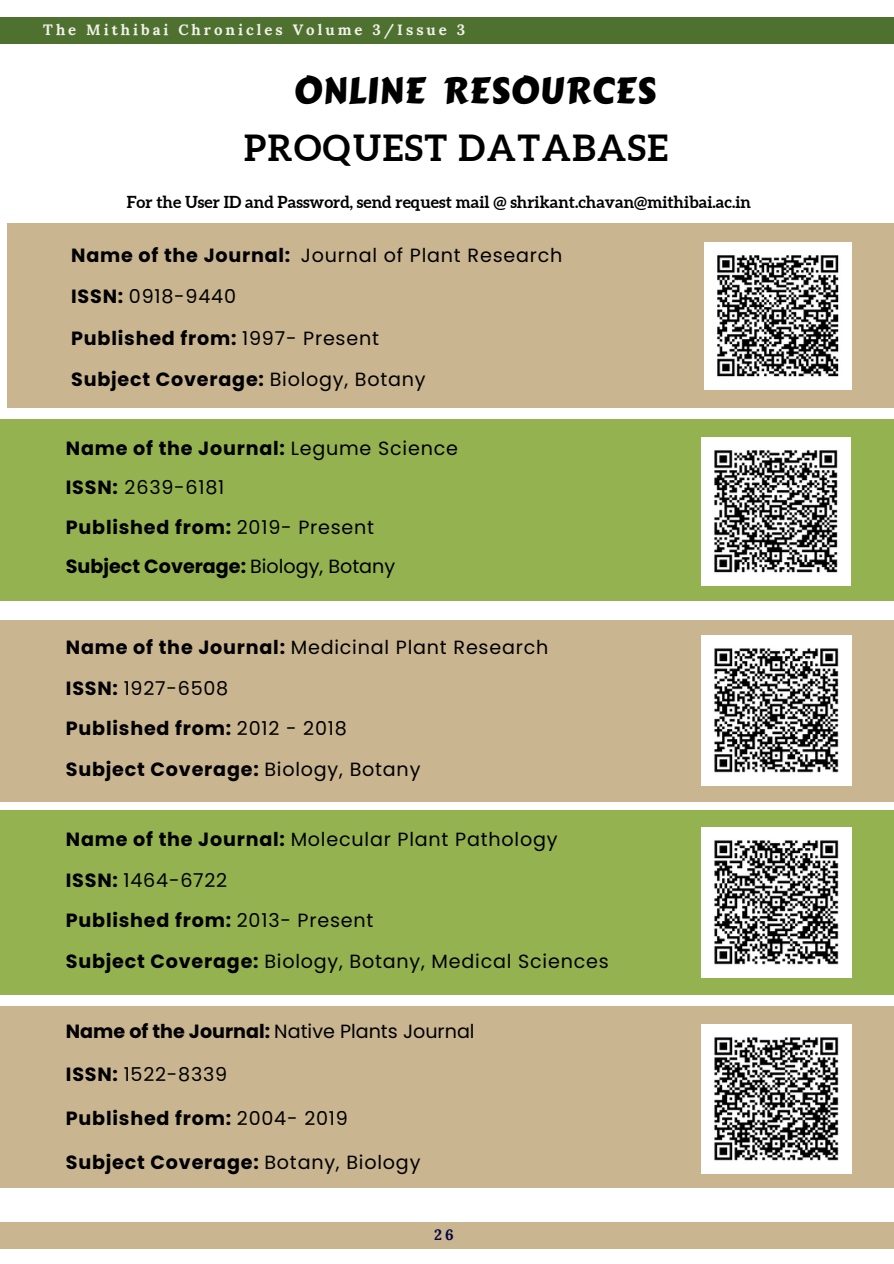
<style>
.page{position:relative;width:894px;height:1264px;background:#fff}
.page>*{position:absolute;margin:0;border:0;box-sizing:border-box;transform-origin:0 0}
.t1{font:36.3px "Carter One";letter-spacing:.015em;color:#000}
.t2{font:700 36px "Aleo";letter-spacing:.04em;color:#000}
.t3{font:19.05px/40.5px "Poppins";letter-spacing:.04em;color:#000}
.t4{font:700 19.05px/39.3px "Poppins";letter-spacing:.04em;color:#000}
.t5{font:19.05px "Poppins";color:#000}
.t6{font:700 16.5px "Aleo";color:#000}
.t7{font:700 15px "Lora";letter-spacing:.2em;color:#f0f0ea}
.t8{font:700 15px "Lora";color:#060644}
.s1{font-weight:700}
.s2{font-weight:400}
</style>
<div class="page">
<div style="left:0;top:17px;width:893px;height:26px;background:#4e7130"></div>
<div style="left:0;top:1222px;width:893px;height:26px;background:#c9b590"></div>
<div style="left:0;top:419px;width:893px;height:182px;background:#95b250"></div>
<div style="left:7px;top:224px;width:886px;height:184px;background:#c9b590"></div>
<div style="left:0;top:620px;width:893px;height:182px;background:#c9b590"></div>
<div style="left:0;top:810px;width:893px;height:184px;background:#95b250"></div>
<div style="left:0;top:1006px;width:893px;height:182px;background:#c9b590"></div>
<img style="left:704px;top:242px;width:147px;height:147px">
<img style="left:701px;top:437px;width:149px;height:149px">
<img style="left:701px;top:636px;width:150px;height:149px">
<img style="left:701px;top:827px;width:150px;height:150px">
<img style="left:701px;top:1024px;width:150px;height:149px">
<p class="t7" style="left:43px;top:20px;width:423px">The Mithibai Chronicles Volume 3/Issue 3</p>
<p class="t1" style="left:293px;top:62px;width:363px">ONLINE RESOURCES</p>
<p class="t2" style="left:244px;top:127px;width:425px">PROQUEST DATABASE</p>
<h3 class="t6" style="left:127px;top:192px;width:625px">For the User ID and Password, send request mail @ shrikant.chavan@mithibai.ac.in</h3>
<h3 class="t3" style="left:71px;top:234px;width:492px;line-height:41.7px"><span class="s1">Name of the Journal:</span> Journal of Plant Research<br><span class="s1">ISSN:</span> 0918-9440<br><span class="s1">Published from:</span> 1997- Present<br><span class="s1">Subject Coverage:</span> Biology, Botany</h3>
<h3 class="t4" style="left:66px;top:428px;width:393px">Name of the Journal: <span class="s2">Legume Science<br></span>ISSN: <span class="s2">2639-6181<br></span>Published from: <span class="s2">2019- Present<br></span>Subject Coverage: <span class="s2">Biology, Botany</span></h3>
<p class="t3" style="left:66px;top:627px;width:483px"><span class="s1">Name of the Journal:</span> Medicinal Plant Research<br><span class="s1">ISSN:</span> 1927-6508<br><span class="s1">Published from:</span> 2012 - 2018<br><span class="s1">Subject Coverage:</span> Biology, Botany</p>
<p class="t3" style="left:66px;top:819px;width:544px"><span class="s1">Name of the Journal:</span> Molecular Plant Pathology <span class="s1">ISSN:</span> 1464-6722<br><span class="s1">Published from:</span> 2013- Present<br><span class="s1">Subject Coverage:</span> Biology, Botany, Medical Sciences</p>
<h3 class="t5" style="left:66px;top:1017px;width:410px"><span class="s1">Name of the Journal:</span> Native Plants Journal</h3>
<h3 class="t3" style="left:66px;top:1054px;width:163px"><span class="s1">ISSN:</span> 1522-8339</h3>
<h3 class="t4" style="left:66px;top:1098px;width:283px">Published from: <span class="s2">2004- 2019</span></h3>
<h3 class="t4" style="left:66px;top:1142px;width:356px">Subject Coverage: <span class="s2">Botany, Biology</span></h3>
<p class="t8" style="left:434px;top:1224px;width:21px">26</p>
</div>
